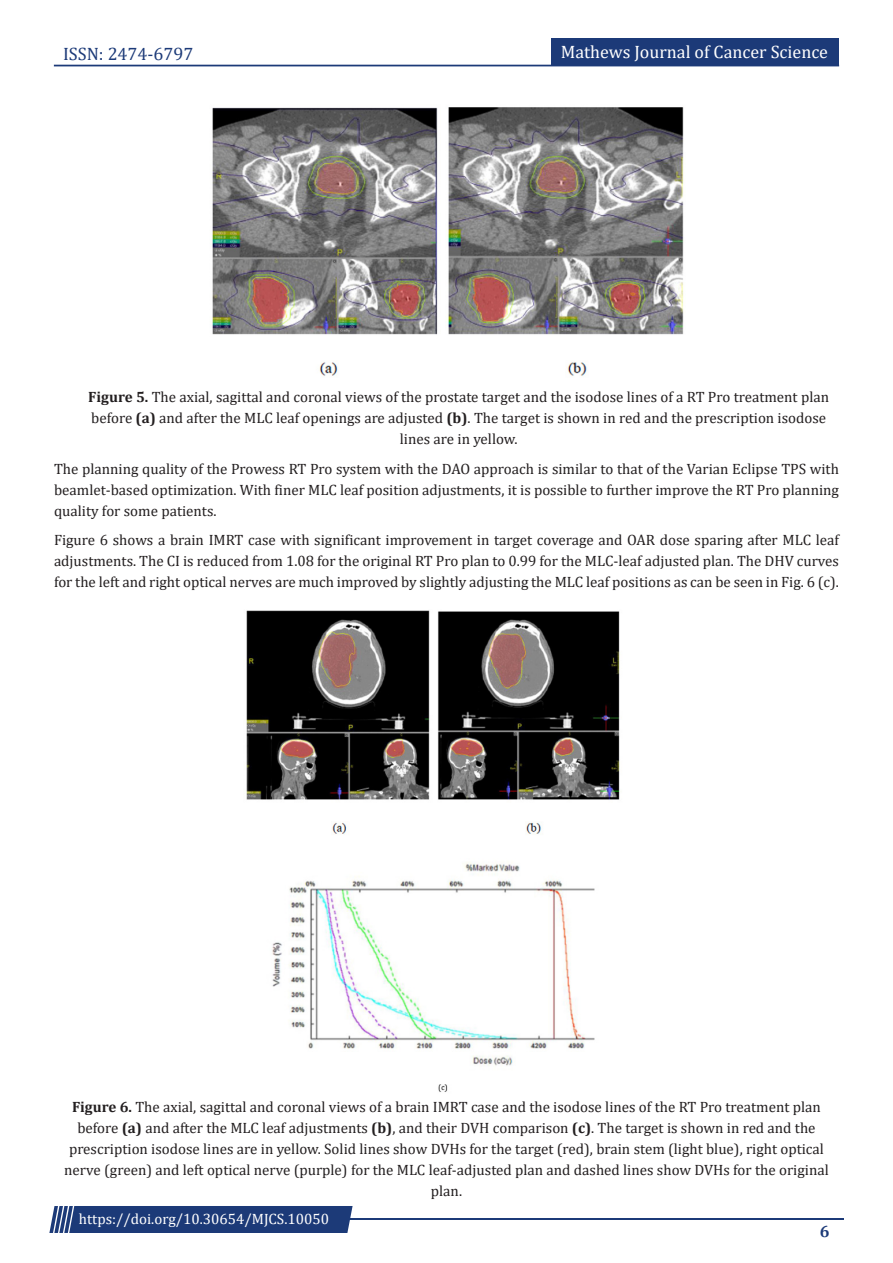
<style>
.page{position:relative;width:893px;height:1263px;background:#fff}
.page>*{position:absolute;margin:0;border:0;box-sizing:border-box;transform-origin:0 0}
.t1{font:18px "Cambria";color:#fff}
.t2{font:18px "Cambria";color:#1c3a78}
.t3{font:700 16.5px "Cambria";color:#1c3a78}
.t4{font:15px/21px "Cambria";color:#231f20;text-align:center}
.t5{font:15px "Cambria";color:#fff}
.s1{font-weight:700}
</style>
<div class="page">
<div style="left:54px;top:65px;width:785px;height:1px;border:1px solid #1c3a78"></div>
<div style="left:551px;top:39px;width:288px;height:27px;background:#1c3a78"></div>
<hr style="left:310px;top:1219px;width:534px;height:1px;background:#1c3a78">
<div style="left:49px;top:1206px;width:304px;height:27px;background:#1c3a78"></div>
<img style="left:212px;top:107px;width:472px;height:269px">
<img style="left:246px;top:610px;width:374px;height:482px">
<p class="t2" style="left:63px;top:43px;width:132px">ISSN: 2474-6797</p>
<p class="t1" style="left:561px;top:41px;width:269px">Mathews Journal of Cancer Science</p>
<p class="t4" style="left:88px;top:386px;width:742px"><span class="s1">Figure 5.</span> The axial, sagittal and coronal views of the prostate target and the isodose lines of a RT Pro treatment plan before <span class="s1">(a)</span> and after the MLC leaf openings are adjusted <span class="s1">(b)</span>. The target is shown in red and the prescription isodose lines are in yellow.</p>
<p class="t4" style="left:54px;top:459px;width:786px;text-align:justify">The planning quality of the Prowess RT Pro system with the DAO approach is similar to that of the Varian Eclipse TPS with beamlet-based optimization. With finer MLC leaf position adjustments, it is possible to further improve the RT Pro planning quality for some patients.</p>
<p class="t4" style="left:54px;top:529px;width:786px;text-align:justify">Figure 6 shows a brain IMRT case with significant improvement in target coverage and OAR dose sparing after MLC leaf adjustments. The CI is reduced from 1.08 for the original RT Pro plan to 0.99 for the MLC-leaf adjusted plan. The DHV curves for the left and right optical nerves are much improved by slightly adjusting the MLC leaf positions as can be seen in Fig. 6 (c).</p>
<p class="t4" style="left:64px;top:1096px;width:766px"><span class="s1">Figure 6.</span> The axial, sagittal and coronal views of a brain IMRT case and the isodose lines of the RT Pro treatment plan before <span class="s1">(a)</span> and after the MLC leaf adjustments <span class="s1">(b)</span>, and their DVH comparison <span class="s1">(c)</span>. The target is shown in red and the prescription isodose lines are in yellow. Solid lines show DVHs for the target (red), brain stem (light blue), right optical nerve (green) and left optical nerve (purple) for the MLC leaf-adjusted plan and dashed lines show DVHs for the original plan.</p>
<p class="t5" style="left:79px;top:1210px;width:252px">https://doi.org/10.30654/MJCS.10050</p>
<p class="t3" style="left:820px;top:1220px;width:11px">6</p>
</div>
